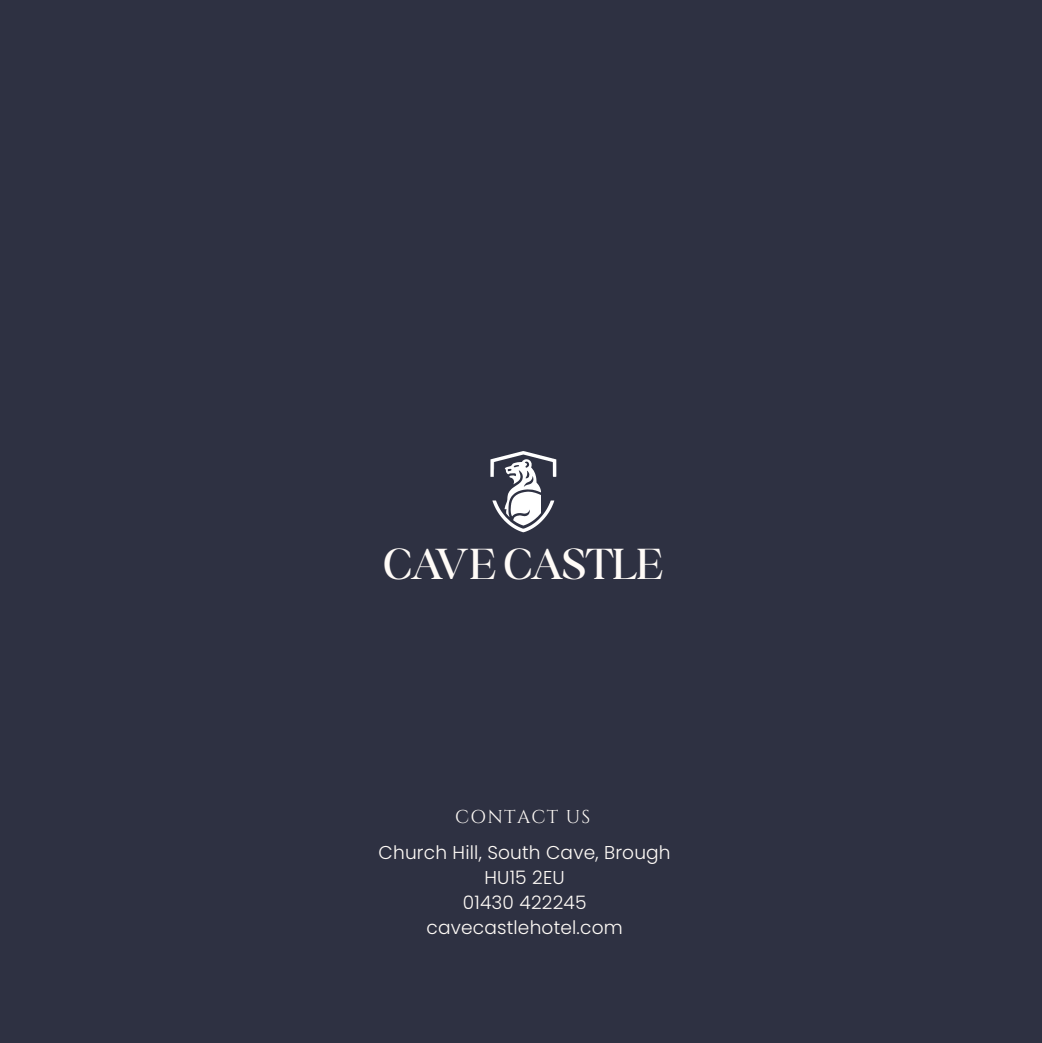
<style>
.page{position:relative;width:1042px;height:1043px;background:#fff}
.page>*{position:absolute;margin:0;border:0;box-sizing:border-box;transform-origin:0 0}
.t1{font:300 46.55px "Boston Angel";letter-spacing:-.005em;color:#fffbf7}
.t2{font:300 18.55px/24.8px "Poppins";letter-spacing:.01em;color:#fffbf7;text-align:center}
.t3{font:18.55px "Cinzel";letter-spacing:.07em;color:#fffbf7}
</style>
<div class="page">
<div style="left:0;top:0;width:1041px;height:1042px;background:#2e3142"></div>
<svg style="left:490px;top:451px;width:66px;height:81px"></svg>
<p class="t1" style="left:384px;top:536px;width:60px">CA</p>
<p class="t1" style="left:435px;top:536px;width:229px">VE CASTLE</p>
<p class="t3" style="left:455px;top:805px;width:137px">CONTACT US</p>
<p class="t2" style="left:378px;top:839px;width:293px">Church Hill, South Cave, Brough<br>HU15 2EU</p>
<p class="t2" style="left:462px;top:889px;width:125px">01430 422245</p>
<p class="t2" style="left:426px;top:914px;width:198px">cavecastlehotel.com</p>
</div>
